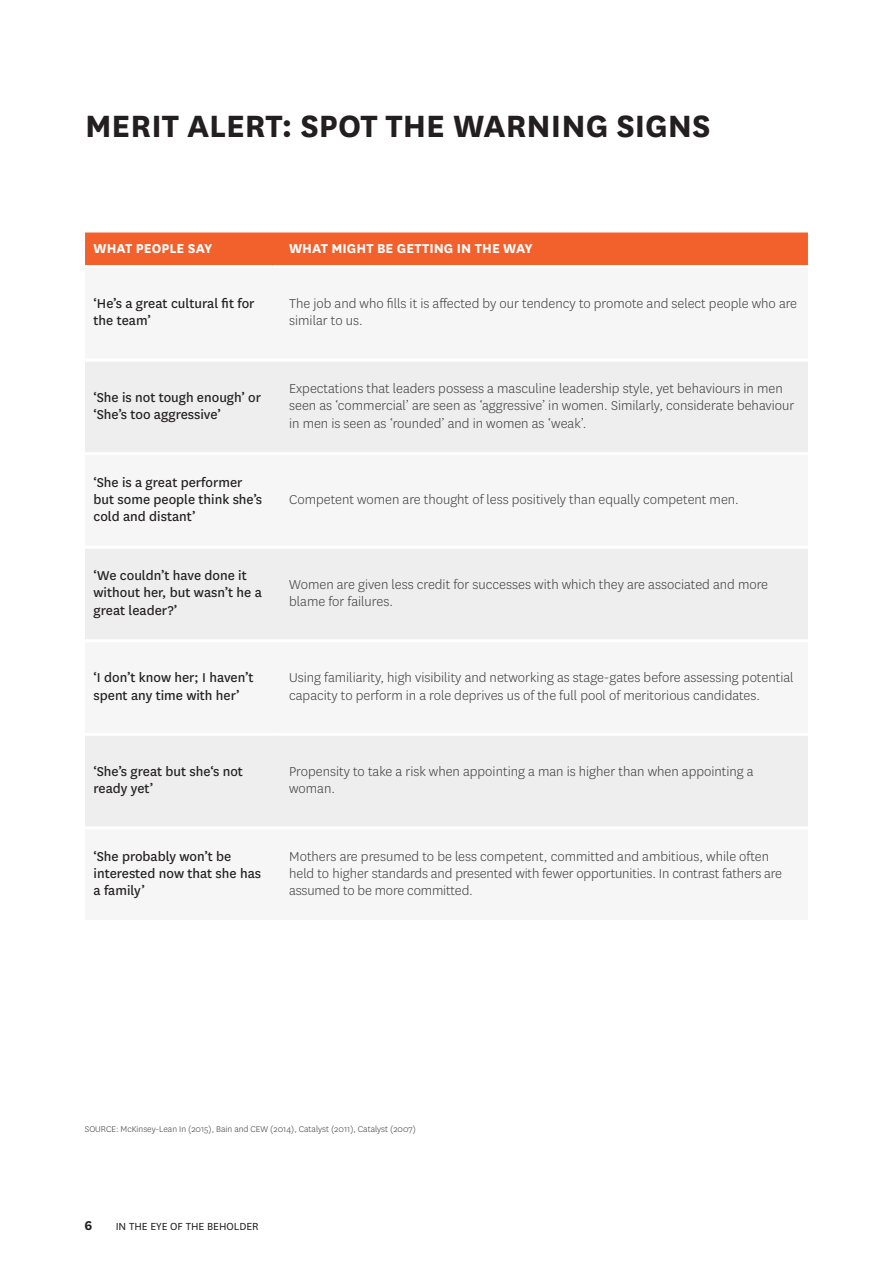
<style>
.page{position:relative;width:893px;height:1263px;background:#fff}
.page>*{position:absolute;margin:0;border:0;box-sizing:border-box;transform-origin:0 0}
.Heading{font:700 36px "National";color:#231f20}
.table_body_copy{font:300 15px/17.2px "National";color:#3e3e3f}
.table_bold{font:15px/17.2px "National";color:#231f20}
.Sub_heading{font:700 15px "National";letter-spacing:.005em;color:#fff}
.t1{font:700 15px "National";color:#231f20}
.t2{font:12px "National";color:#231f20}
.t3{font:300 9.75px "National";color:#3e3e3f}
</style>
<div class="page">
<div style="left:85px;top:232px;width:723px;height:33px;background:#f2602b"></div>
<div style="left:85px;top:362px;width:723px;height:464px;background:#eeeeef"></div>
<hr style="left:85px;top:452px;width:187px;height:3px;background:#fff">
<hr style="left:272px;top:452px;width:536px;height:3px;background:#fff">
<hr style="left:85px;top:546px;width:187px;height:3px;background:#fff">
<hr style="left:272px;top:546px;width:536px;height:3px;background:#fff">
<hr style="left:85px;top:639px;width:187px;height:3px;background:#fff">
<hr style="left:272px;top:639px;width:536px;height:3px;background:#fff">
<hr style="left:85px;top:733px;width:187px;height:3px;background:#fff">
<hr style="left:272px;top:733px;width:536px;height:3px;background:#fff">
<p class="Heading" style="left:85px;top:101px;width:627px">MERIT ALERT: SPOT THE WARNING SIGNS</p>
<p class="Sub_heading" style="left:94px;top:238px;width:120px">WHAT PEOPLE SAY</p>
<p class="Sub_heading" style="left:289px;top:238px;width:245px">WHAT MIGHT BE GETTING IN THE WAY</p>
<p class="table_bold" style="left:94px;top:294px;width:163px">‘He’s a great cultural fit for the team’</p>
<p class="table_body_copy" style="left:289px;top:294px;width:509px">The job and who fills it is affected by our tendency to promote and select people who are similar to us.</p>
<p class="table_bold" style="left:94px;top:388px;width:169px">‘She is not tough enough’ or ‘She’s too aggressive’</p>
<p class="table_body_copy" style="left:289px;top:379px;width:507px">Expectations that leaders possess a masculine leadership style, yet behaviours in men seen as ‘commercial’ are seen as ‘aggressive’ in women. Similarly, considerate behaviour in men is seen as ‘rounded’ and in women as ‘weak’.</p>
<p class="table_bold" style="left:94px;top:473px;width:170px">‘She is a great performer but some people think she’s cold and distant’</p>
<p class="table_body_copy" style="left:289px;top:490px;width:451px">Competent women are thought of less positively than equally competent men.</p>
<p class="table_bold" style="left:94px;top:566px;width:170px">‘We couldn’t have done it without her, but wasn’t he a great leader?’</p>
<p class="table_body_copy" style="left:289px;top:575px;width:480px">Women are given less credit for successes with which they are associated and more blame for failures.</p>
<p class="table_bold" style="left:94px;top:668px;width:161px">‘I don’t know her; I haven’t spent any time with her’</p>
<p class="table_body_copy" style="left:289px;top:669px;width:506px">Using familiarity, high visibility and networking as stage-gates before assessing potential capacity to perform in a role deprives us of the full pool of meritorious candidates.</p>
<p class="table_bold" style="left:94px;top:762px;width:151px">‘She’s great but she‘s not ready yet’</p>
<p class="table_body_copy" style="left:289px;top:762px;width:466px">Propensity to take a risk when appointing a man is higher than when appointing a woman.</p>
<p class="table_bold" style="left:94px;top:847px;width:169px">‘She probably won’t be interested now that she has a family’</p>
<p class="table_body_copy" style="left:289px;top:847px;width:494px">Mothers are presumed to be less competent, committed and ambitious, while often held to higher standards and presented with fewer opportunities. In contrast fathers are assumed to be more committed.</p>
<p class="t3" style="left:85px;top:1123px;width:333px">SOURCE: McKinsey-Lean In (2015), Bain and CEW (2014), Catalyst (2011), Catalyst (2007)</p>
<p class="t1" style="left:85px;top:1214px;width:9px">6</p>
<p class="t2" style="left:116px;top:1218px;width:145px">IN THE EYE OF THE BEHOLDER</p>
</div>
